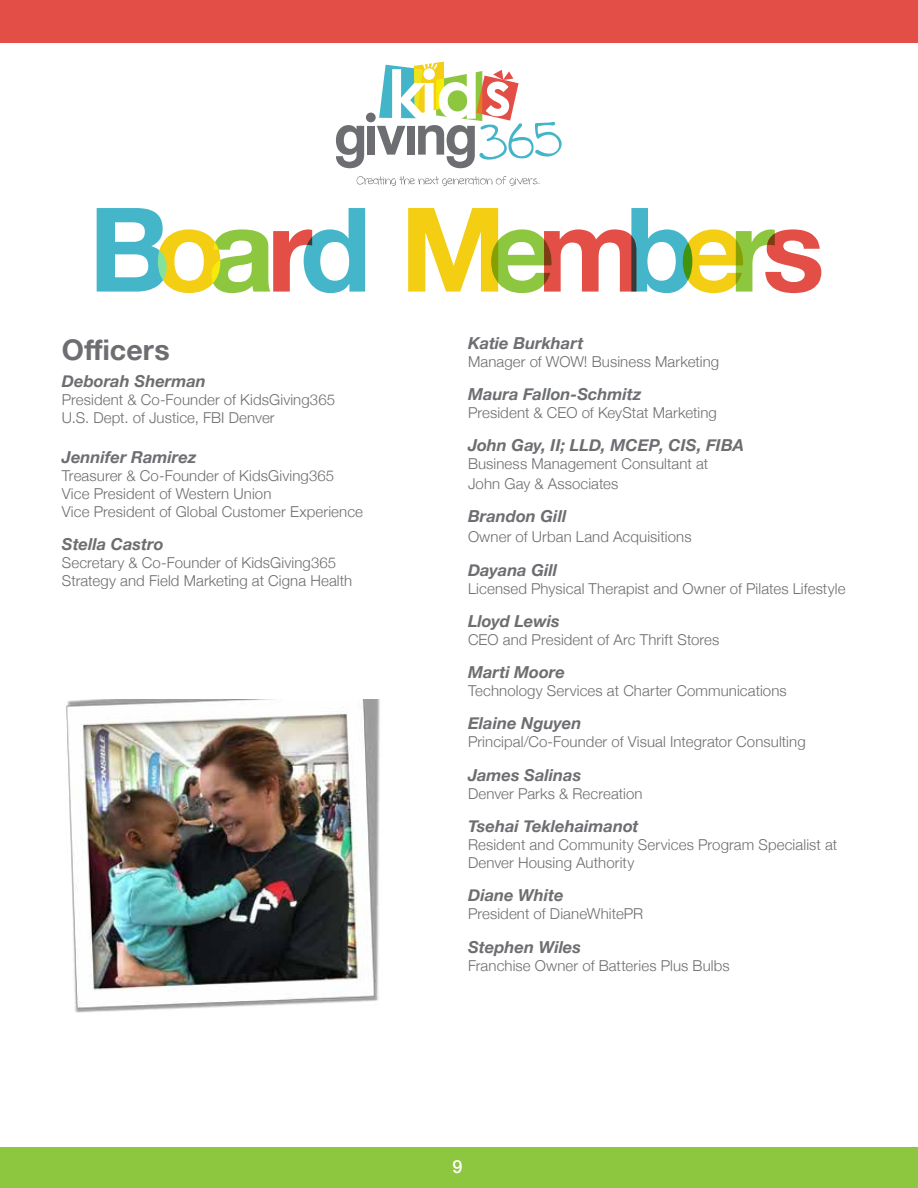
<style>
.page{position:relative;width:918px;height:1188px;background:#fff}
.page>*{position:absolute;margin:0;border:0;box-sizing:border-box;transform-origin:0 0}
.t1{font:700 28.5px "Helvetica Neue";letter-spacing:.01em;color:#6d6e71}
.t2{font:500 18px "Helvetica Neue";color:#fff}
.t3{font:italic 700 16.5px "Helvetica Neue";color:#6d6e71}
.t4{font:300 15px/18px "Helvetica Neue";letter-spacing:.005em;color:#6d6e71}
</style>
<div class="page">
<div style="left:0;top:1147px;width:918px;height:41px;background:#8dc63f"></div>
<div style="left:0;top:0;width:918px;height:43px;background:#e34e46"></div>
<svg style="left:97px;top:208px;width:268px;height:85px"></svg>
<svg style="left:408px;top:208px;width:413px;height:85px"></svg>
<svg style="left:336px;top:125px;width:28px;height:43px"></svg>
<div style="left:367px;top:126px;width:8px;height:29px;background:#6d6e71"></div>
<svg style="left:357px;top:176px;width:182px;height:10px"></svg>
<div style="left:366px;top:113px;width:10px;height:9px;background:#6d6e71;border-radius:50%"></div>
<svg style="left:377px;top:62px;width:185px;height:106px"></svg>
<img style="left:66px;top:700px;width:314px;height:313px">
<h1 class="t1" style="left:62px;top:328px;width:109px">Officers</h1>
<p class="t3" style="left:62px;top:368px;width:146px">Deborah Sherman</p>
<p class="t4" style="left:62px;top:390px;width:275px">President &amp; Co-Founder of KidsGiving365<br>U.S. Dept. of Justice, FBI Denver</p>
<p class="t3" style="left:62px;top:444px;width:136px">Jennifer Ramirez</p>
<p class="t4" style="left:62px;top:465px;width:303px">Treasurer &amp; Co-Founder of KidsGiving365<br>Vice President of Western Union<br>Vice President of Global Customer Experience</p>
<p class="t3" style="left:62px;top:531px;width:103px">Stella Castro</p>
<p class="t4" style="left:62px;top:552px;width:292px">Secretary &amp; Co-Founder of KidsGiving365<br>Strategy and Field Marketing at Cigna Health</p>
<p class="t3" style="left:468px;top:330px;width:117px">Katie Burkhart</p>
<p class="t4" style="left:468px;top:351px;width:253px">Manager of WOW! Business Marketing</p>
<p class="t3" style="left:468px;top:381px;width:175px">Maura Fallon-Schmitz</p>
<p class="t4" style="left:468px;top:403px;width:250px">President &amp; CEO of KeyStat Marketing</p>
<p class="t3" style="left:468px;top:433px;width:278px">John Gay, II; LLD, MCEP, CIS, FIBA</p>
<p class="t4" style="left:468px;top:453px;width:242px;line-height:19.8px">Business Management Consultant at<br>John Gay &amp; Associates</p>
<p class="t3" style="left:468px;top:504px;width:100px">Brandon Gill</p>
<p class="t4" style="left:468px;top:527px;width:225px">Owner of Urban Land Acquisitions</p>
<p class="t3" style="left:468px;top:557px;width:91px">Dayana Gill</p>
<p class="t4" style="left:468px;top:578px;width:379px">Licensed Physical Therapist and Owner of Pilates Lifestyle</p>
<p class="t3" style="left:468px;top:608px;width:93px">Lloyd Lewis</p>
<p class="t4" style="left:468px;top:629px;width:253px">CEO and President of Arc Thrift Stores</p>
<p class="t3" style="left:468px;top:659px;width:99px">Marti Moore</p>
<p class="t4" style="left:468px;top:681px;width:320px">Technology Services at Charter Communications</p>
<p class="t3" style="left:468px;top:711px;width:115px">Elaine Nguyen</p>
<p class="t4" style="left:468px;top:732px;width:339px">Principal/Co-Founder of Visual Integrator Consulting</p>
<p class="t3" style="left:468px;top:762px;width:115px">James Salinas</p>
<p class="t4" style="left:468px;top:783px;width:176px">Denver Parks &amp; Recreation</p>
<p class="t3" style="left:468px;top:813px;width:172px">Tsehai Teklehaimanot</p>
<p class="t4" style="left:468px;top:835px;width:371px">Resident and Community Services Program Specialist at<br>Denver Housing Authority</p>
<p class="t3" style="left:468px;top:883px;width:97px">Diane White</p>
<p class="t4" style="left:468px;top:904px;width:177px">President of DianeWhitePR</p>
<p class="t3" style="left:468px;top:934px;width:115px">Stephen Wiles</p>
<p class="t4" style="left:468px;top:955px;width:263px">Franchise Owner of Batteries Plus Bulbs</p>
<p class="t2" style="left:452px;top:1152px;width:12px">9</p>
</div>
